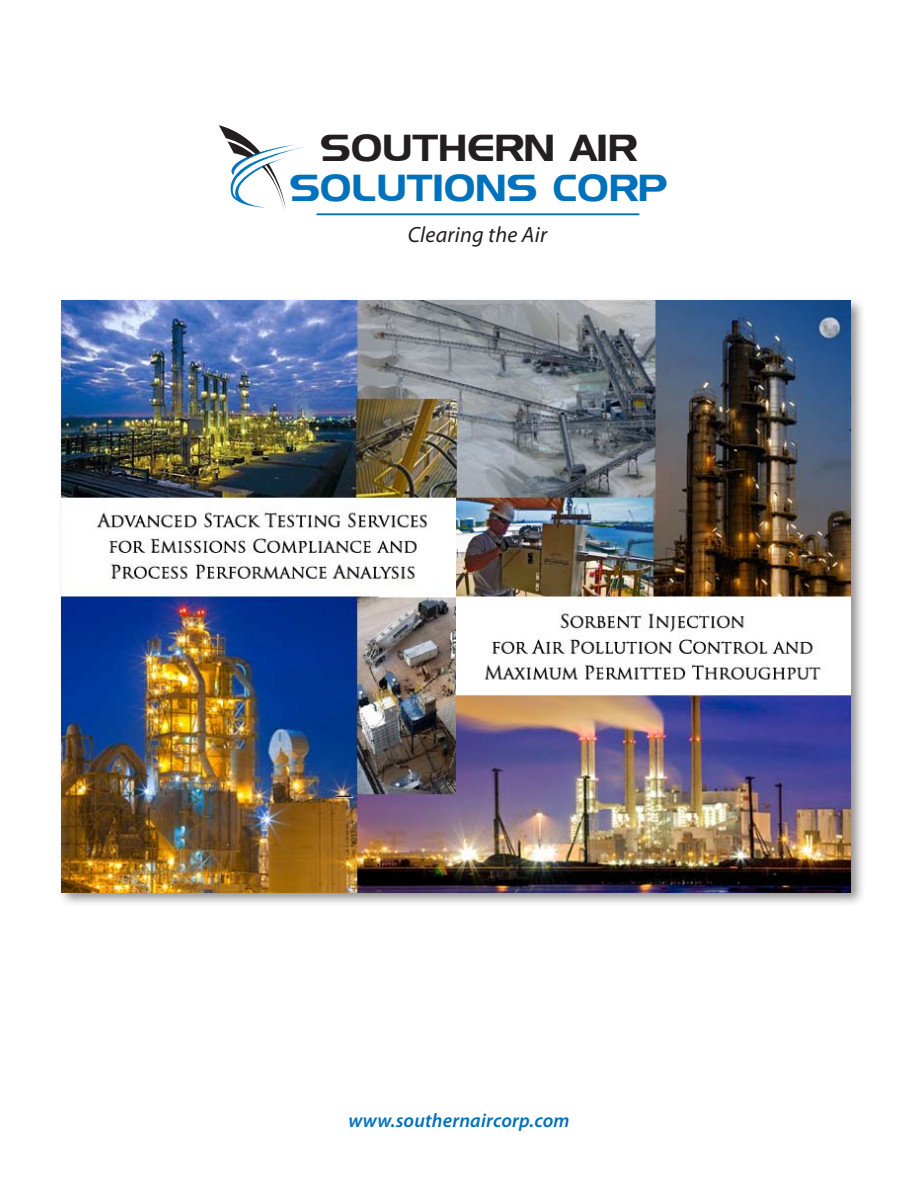
<style>
.page{position:relative;width:918px;height:1188px;background:#fff}
.page>*{position:absolute;margin:0;border:0;box-sizing:border-box;transform-origin:0 0}
.t1{font:37.35px "Denmark";letter-spacing:.01em;color:#0072bc}
.t2{font:37.35px "Denmark";letter-spacing:.01em;color:#231f20}
.t3{font:italic 22.05px "Myriad Pro";letter-spacing:.01em;color:#231f20}
.t4{font:italic 600 19.5px "Myriad Pro";letter-spacing:.01em;color:#0072bc}
</style>
<div class="page">
<svg style="left:219px;top:125px;width:84px;height:85px"></svg>
<hr style="left:317px;top:213px;width:322px;height:2px;background:#0072bc">
<div style="left:57px;top:296px;width:851px;height:646px;background:#231f20;opacity:.51"></div>
<img style="left:61px;top:301px;width:789px;height:591px">
<h1 class="t2" style="left:320px;top:126px;width:318px">SOUTHERN AIR</h1>
<h1 class="t1" style="left:289px;top:165px;width:380px">SOLUTIONS CORP</h1>
<p class="t3" style="left:408px;top:221px;width:141px">Clearing the Air</p>
<p class="t4" style="left:348px;top:1108px;width:223px">www.southernaircorp.com</p>
</div>
